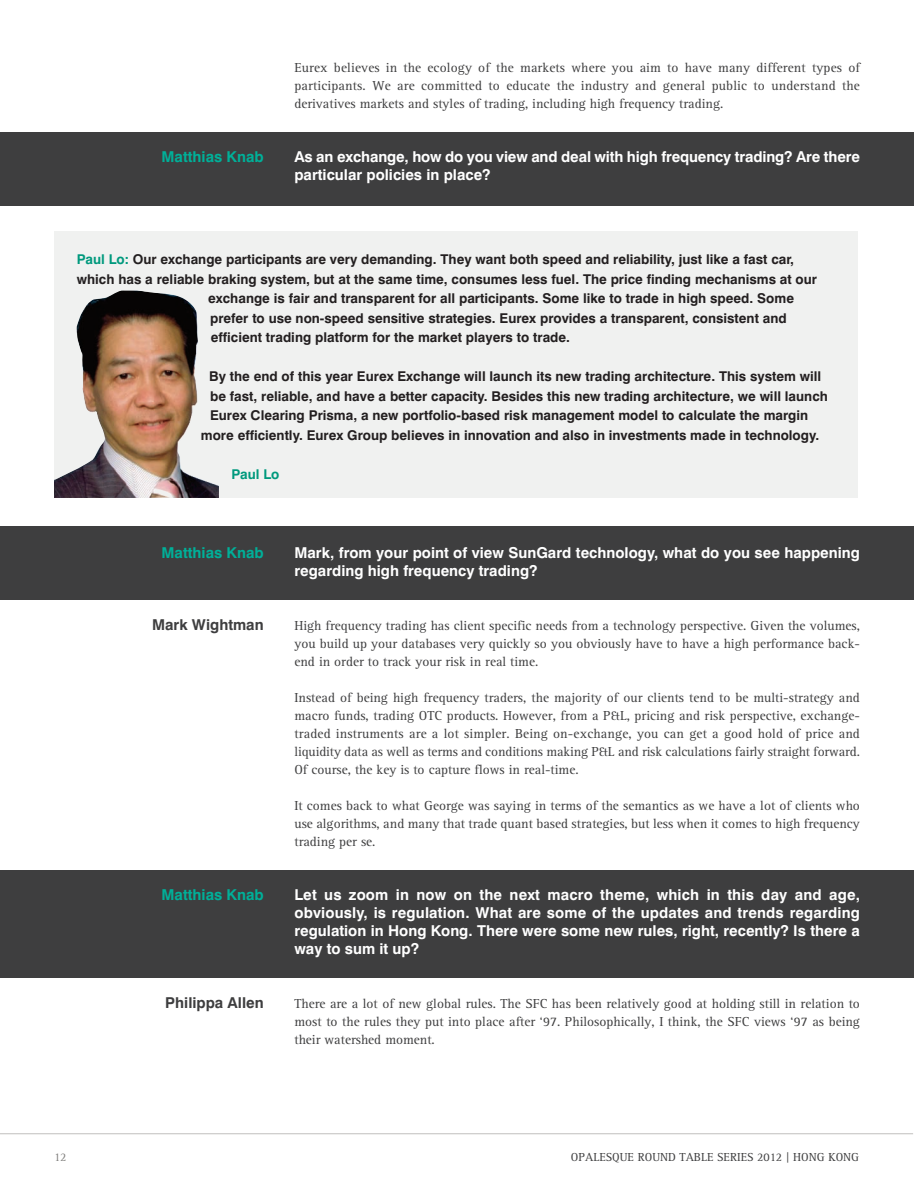
<style>
.page{position:relative;width:914px;height:1188px;background:#fff}
.page>*{position:absolute;margin:0;border:0;box-sizing:border-box;transform-origin:0 0}
.t1{font:700 15px/18px "Swiss 721 BT";color:#fff}
.t2{font:700 15px "Swiss 721 BT";color:#00b099}
.t3{font:700 15px "Swiss 721 BT";color:#3e3e3f}
.t4{font:13.5px/18px "Rotis Serif";color:#3e3e3f;text-align:justify}
.t5{font:700 13.5px "Swiss 721 BT";color:#231f20}
.t6{font:700 13.5px "Swiss 721 BT";color:#00997d}
.t7{font:12px "Rotis Serif";color:#3e3e3f}
.t8{font:12px "Rotis Serif";color:#807f7d}
.s1{color:#00997d}
</style>
<div class="page">
<div style="left:0;top:870px;width:914px;height:108px;background:#3e3e3f"></div>
<div style="left:0;top:527px;width:914px;height:73px;background:#3e3e3f"></div>
<div style="left:0;top:133px;width:914px;height:73px;background:#3e3e3f"></div>
<hr style="left:0;top:1134px;width:913px;height:1px;background:#c0bfbe">
<div style="left:54px;top:232px;width:804px;height:266px;background:#f0f1f0"></div>
<img style="left:54px;top:291px;width:165px;height:207px">
<p class="t2" style="left:161px;top:148px;width:104px">Matthias Knab</p>
<p class="t4" style="left:294px;top:59px;width:567px">Eurex believes in the ecology of the markets where you aim to have many different types of participants. We are committed to educate the industry and general public to understand the derivatives markets and styles of trading, including high frequency trading.</p>
<p class="t1" style="left:294px;top:148px;width:567px">As an exchange, how do you view and deal with high frequency trading? Are there particular policies in place?</p>
<p class="t5" style="left:77px;top:252px;width:719px"><span class="s1">Paul Lo:</span> Our exchange participants are very demanding. They want both speed and reliability, just like a fast car,</p>
<p class="t5" style="left:77px;top:271px;width:742px">which has a reliable braking system, but at the same time, consumes less fuel. The price finding mechanisms at our</p>
<p class="t5" style="left:208px;top:291px;width:587px">exchange is fair and transparent for all participants. Some like to trade in high speed. Some</p>
<p class="t5" style="left:210px;top:310px;width:578px">prefer to use non-speed sensitive strategies. Eurex provides a transparent, consistent and</p>
<p class="t5" style="left:211px;top:330px;width:361px">efficient trading platform for the market players to trade.</p>
<p class="t5" style="left:209px;top:369px;width:613px">By the end of this year Eurex Exchange will launch its new trading architecture. This system will</p>
<p class="t5" style="left:210px;top:388px;width:619px">be fast, reliable, and have a better capacity. Besides this new trading architecture, we will launch</p>
<p class="t5" style="left:210px;top:408px;width:600px">Eurex Clearing Prisma, a new portfolio-based risk management model to calculate the margin</p>
<p class="t5" style="left:201px;top:427px;width:620px">more efficiently. Eurex Group believes in innovation and also in investments made in technology.</p>
<p class="t6" style="left:232px;top:466px;width:49px">Paul Lo</p>
<p class="t2" style="left:161px;top:544px;width:104px">Matthias Knab</p>
<p class="t1" style="left:294px;top:544px;width:567px">Mark, from your point of view SunGard technology, what do you see happening regarding high frequency trading?</p>
<p class="t3" style="left:152px;top:616px;width:113px">Mark Wightman</p>
<p class="t4" style="left:294px;top:617px;width:567px">High frequency trading has client specific needs from a technology perspective. Given the volumes, you build up your databases very quickly so you obviously have to have a high performance back&shy;end in order to track your risk in real time.</p>
<p class="t4" style="left:294px;top:689px;width:567px">Instead of being high frequency traders, the majority of our clients tend to be multi-strategy and macro funds, trading OTC products. However, from a P&amp;L, pricing and risk perspective, exchange&shy;traded instruments are a lot simpler. Being on-exchange, you can get a good hold of price and liquidity data as well as terms and conditions making P&amp;L and risk calculations fairly straight forward.<br>Of course, the key is to capture flows in real-time.</p>
<p class="t4" style="left:294px;top:797px;width:567px">It comes back to what George was saying in terms of the semantics as we have a lot of clients who use algorithms, and many that trade quant based strategies, but less when it comes to high frequency trading per se.</p>
<p class="t2" style="left:161px;top:886px;width:104px">Matthias Knab</p>
<p class="t1" style="left:294px;top:886px;width:567px;text-align:justify">Let us zoom in now on the next macro theme, which in this day and age, obviously, is regulation. What are some of the updates and trends regarding regulation in Hong Kong. There were some new rules, right, recently? Is there a way to sum it up?</p>
<p class="t3" style="left:165px;top:994px;width:100px">Philippa Allen</p>
<p class="t4" style="left:294px;top:995px;width:567px">There are a lot of new global rules. The SFC has been relatively good at holding still in relation to most to the rules they put into place after ‘97. Philosophically, I think, the SFC views ‘97 as being their watershed moment.</p>
<p class="t8" style="left:54px;top:1150px;width:14px">12</p>
<p class="t7" style="left:571px;top:1151px;width:290px">OPALESQUE ROUND TABLE SERIES 2012 | HONG KONG</p>
</div>
